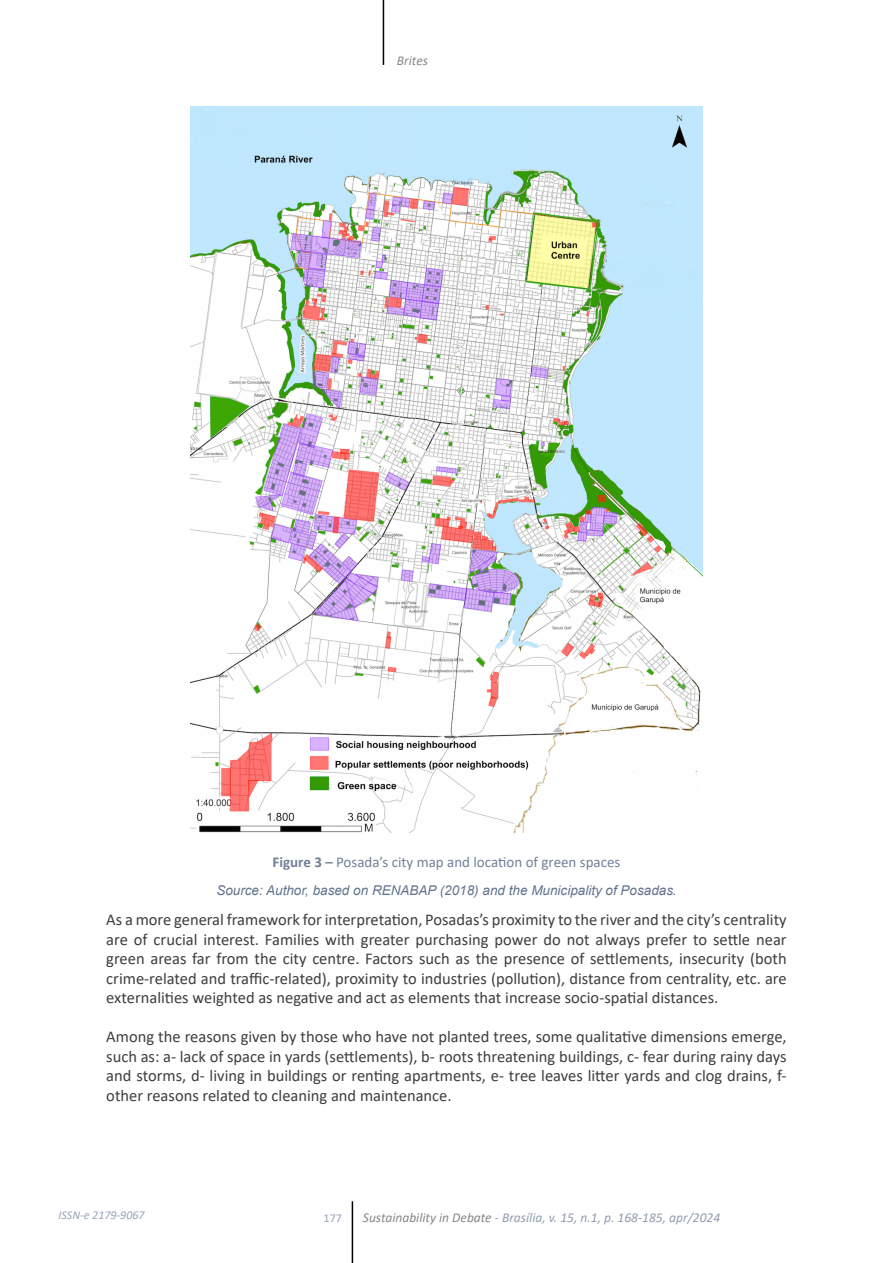
<style>
.page{position:relative;width:893px;height:1263px;background:#fff}
.page>*{position:absolute;margin:0;border:0;box-sizing:border-box;transform-origin:0 0}
.t1{font:16.5px/19.5px "Calibri";color:#3e3d40;text-align:justify}
.t2{font:15px "Calibri";color:#728199}
.t3{font:italic 13.5px "Arial";color:#62738e}
.t4{font:italic 13.5px "Calibri";color:#919db0}
.t5{font:italic 13.5px "Calibri";color:#87888a}
.t6{font:italic 12px "Calibri";color:#97a3bb}
.t7{font:12px "Calibri";color:#97a3bb}
.s1{font-weight:700}
.s2{font-family:"Calibri"}
.s3{color:#87888a}
</style>
<div class="page">
<hr style="left:383px;top:0;width:1px;height:65px;background:#000">
<hr style="left:352px;top:1201px;width:1px;height:62px;background:#000">
<img style="left:191px;top:106px;width:511px;height:726px">
<p class="t5" style="left:397px;top:51px;width:33px">Brites</p>
<p class="t2" style="left:272px;top:851px;width:349px"><span class="s1">Figure 3 –</span> Posada’s city map and location of green spaces</p>
<p class="t3" style="left:216px;top:882px;width:462px">Source: Author, based on RENABAP (2018) and the Municipality of Posadas<span class="s2">.</span></p>
<p class="t1" style="left:106px;top:910px;width:682px">As a more general framework for interpretation, Posadas’s proximity to the river and the city’s centrality are of crucial interest. Families with greater purchasing power do not always prefer to settle near green areas far from the city centre. Factors such as the presence of settlements, insecurity (both crime-related and traffic-related), proximity to industries (pollution), distance from centrality, etc. are externalities weighted as negative and act as elements that increase socio-spatial distances.</p>
<p class="t1" style="left:106px;top:1027px;width:682px">Among the reasons given by those who have not planted trees, some qualitative dimensions emerge, such as: a- lack of space in yards (settlements), b- roots threatening buildings, c- fear during rainy days and storms, d- living in buildings or renting apartments, e- tree leaves litter yards and clog drains, f&shy;other reasons related to cleaning and maintenance.</p>
<p class="t6" style="left:59px;top:1207px;width:88px">ISSN-e 2179-9067</p>
<p class="t7" style="left:324px;top:1209px;width:20px">177</p>
<p class="t4" style="left:363px;top:1208px;width:359px"><span class="s3">Sustainability in Debate</span> - Brasília, v. 15, n.1, p. 168-185, apr/2024</p>
</div>
